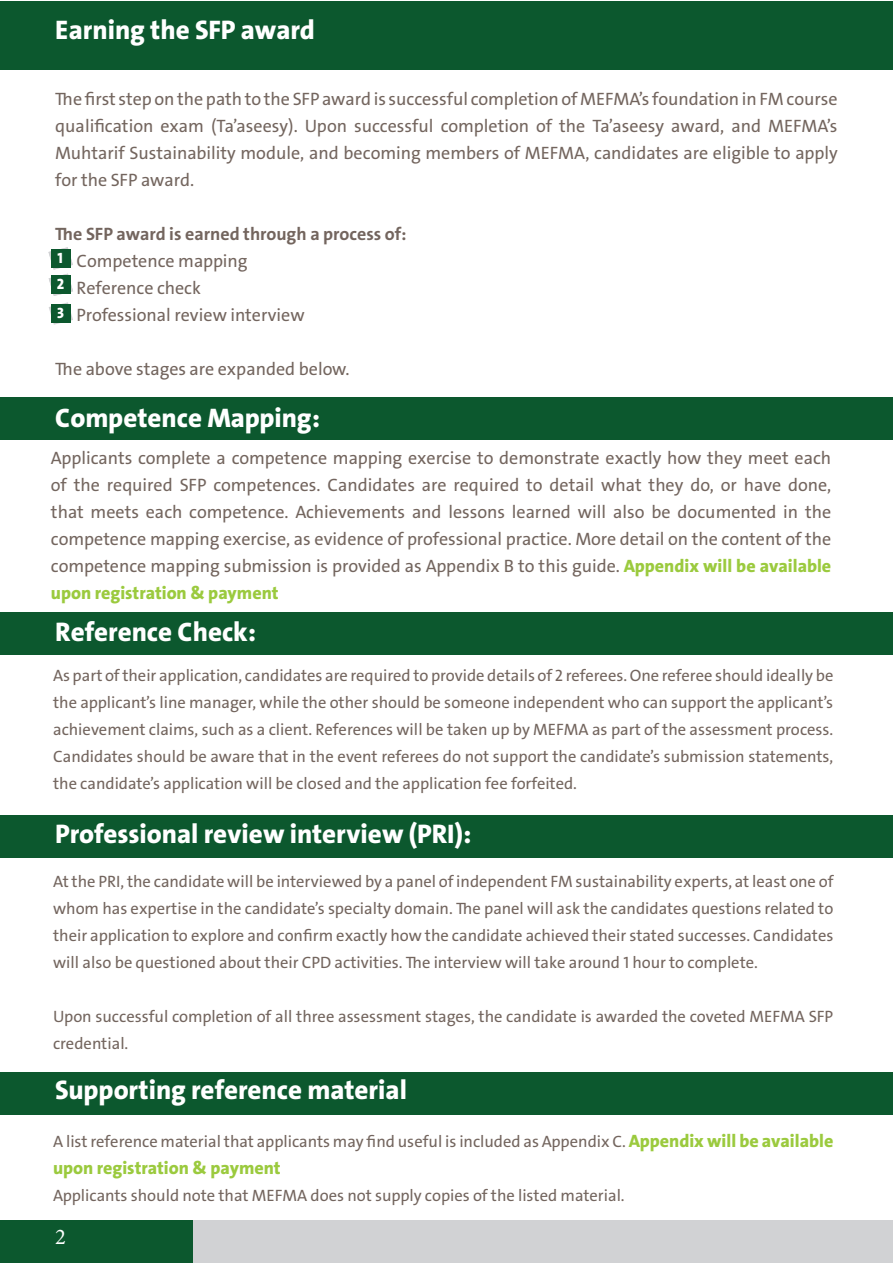
<style>
.page{position:relative;width:893px;height:1263px;background:#fff}
.page>*{position:absolute;margin:0;border:0;box-sizing:border-box;transform-origin:0 0}
.t1{font:800 27px "Bahij The Sans Arabic";color:#fff}
.t2{font:22.5px "Minion Pro";color:#fff}
.t3{font:18px/27px "Bahij The Sans Arabic";color:#73655e;text-align:justify}
.t4{font:700 18px "Bahij The Sans Arabic";color:#73655e}
.t5{font:800 18px "Bahij The Sans Arabic";color:#9bca3e}
.t6{font:16.5px/27px "Bahij The Sans Arabic";color:#73655e;text-align:justify}
.t7{font:800 15px "Bahij The Sans Arabic";color:#fff}
.s1{font-weight:800;color:#9bca3e}
.s2{font-weight:800;font-size:18px;color:#9bca3e}
</style>
<div class="page">
<div style="left:187px;top:1220px;width:706px;height:43px;background:#d1d2d4"></div>
<div style="left:0;top:1220px;width:192px;height:43px;background:#0c582e"></div>
<div style="left:0;top:398px;width:893px;height:42px;background:#0c582e"></div>
<svg style="left:48px;top:247px;width:25px;height:49px"></svg>
<div style="left:51px;top:276px;width:20px;height:18px;background:#0c582e"></div>
<svg style="left:49px;top:302px;width:24px;height:23px"></svg>
<div style="left:51px;top:304px;width:20px;height:19px;background:#0c582e"></div>
<div style="left:0;top:1px;width:893px;height:68px;background:#0c582e"></div>
<div style="left:0;top:612px;width:893px;height:42px;background:#0c582e"></div>
<div style="left:0;top:815px;width:893px;height:43px;background:#0c582e"></div>
<div style="left:0;top:1073px;width:893px;height:42px;background:#0c582e"></div>
<p class="t1" style="left:55px;top:14px;width:261px">Earning the SFP award</p>
<p class="t3" style="left:55px;top:85px;width:784px">The first step on the path to the SFP award is successful completion of MEFMA’s foundation in FM course qualification exam (Ta’aseesy). Upon successful completion of the Ta’aseesy award, and MEFMA’s Muhtarif Sustainability module, and becoming members of MEFMA, candidates are eligible to apply for the SFP award.</p>
<p class="t4" style="left:55px;top:223px;width:353px">The SFP award is earned through a process of:</p>
<p class="t3" style="left:76px;top:247px;width:173px">Competence mapping</p>
<p class="t3" style="left:76px;top:274px;width:126px">Reference check</p>
<p class="t3" style="left:76px;top:301px;width:230px">Professional review interview</p>
<p class="t7" style="left:58px;top:249px;width:7px">1</p>
<p class="t7" style="left:57px;top:275px;width:9px">2</p>
<p class="t7" style="left:57px;top:304px;width:8px">3</p>
<p class="t3" style="left:55px;top:355px;width:296px">The above stages are expanded below.</p>
<p class="t1" style="left:55px;top:402px;width:266px">Competence Mapping:</p>
<p class="t3" style="left:51px;top:445px;width:782px">Applicants complete a competence mapping exercise to demonstrate exactly how they meet each of the required SFP competences. Candidates are required to detail what they do, or have done, that meets each competence. Achievements and lessons learned will also be documented in the competence mapping exercise, as evidence of professional practice. More detail on the content of the competence mapping submission is provided as Appendix B to this guide. <span class="s1">Appendix will be available upon registration &amp; payment</span></p>
<p class="t1" style="left:55px;top:616px;width:202px">Reference Check:</p>
<p class="t6" style="left:53px;top:662px;width:782px">As part of their application, candidates are required to provide details of 2 referees. One referee should ideally be the applicant’s line manager, while the other should be someone independent who can support the applicant’s achievement claims, such as a client. References will be taken up by MEFMA as part of the assessment process.<br>Candidates should be aware that in the event referees do not support the candidate’s submission statements, the candidate’s application will be closed and the application fee forfeited.</p>
<p class="t1" style="left:55px;top:818px;width:418px">Professional review interview (PRI):</p>
<p class="t6" style="left:53px;top:868px;width:782px">At the PRI, the candidate will be interviewed by a panel of independent FM sustainability experts, at least one of whom has expertise in the candidate’s specialty domain. The panel will ask the candidates questions related to their application to explore and confirm exactly how the candidate achieved their stated successes. Candidates will also be questioned about their CPD activities. The interview will take around 1 hour to complete.</p>
<p class="t6" style="left:53px;top:1003px;width:782px">Upon successful completion of all three assessment stages, the candidate is awarded the coveted MEFMA SFP credential.</p>
<p class="t1" style="left:55px;top:1074px;width:353px">Supporting reference material</p>
<p class="t6" style="left:53px;top:1128px;width:782px">A list reference material that applicants may find useful is included as Appendix C. <span class="s2">Appendix will be available</span></p>
<p class="t5" style="left:53px;top:1157px;width:229px">upon registration &amp; payment</p>
<p class="t6" style="left:53px;top:1182px;width:573px">Applicants should note that MEFMA does not supply copies of the listed material.</p>
<p class="t2" style="left:55px;top:1222px;width:12px">2</p>
</div>
